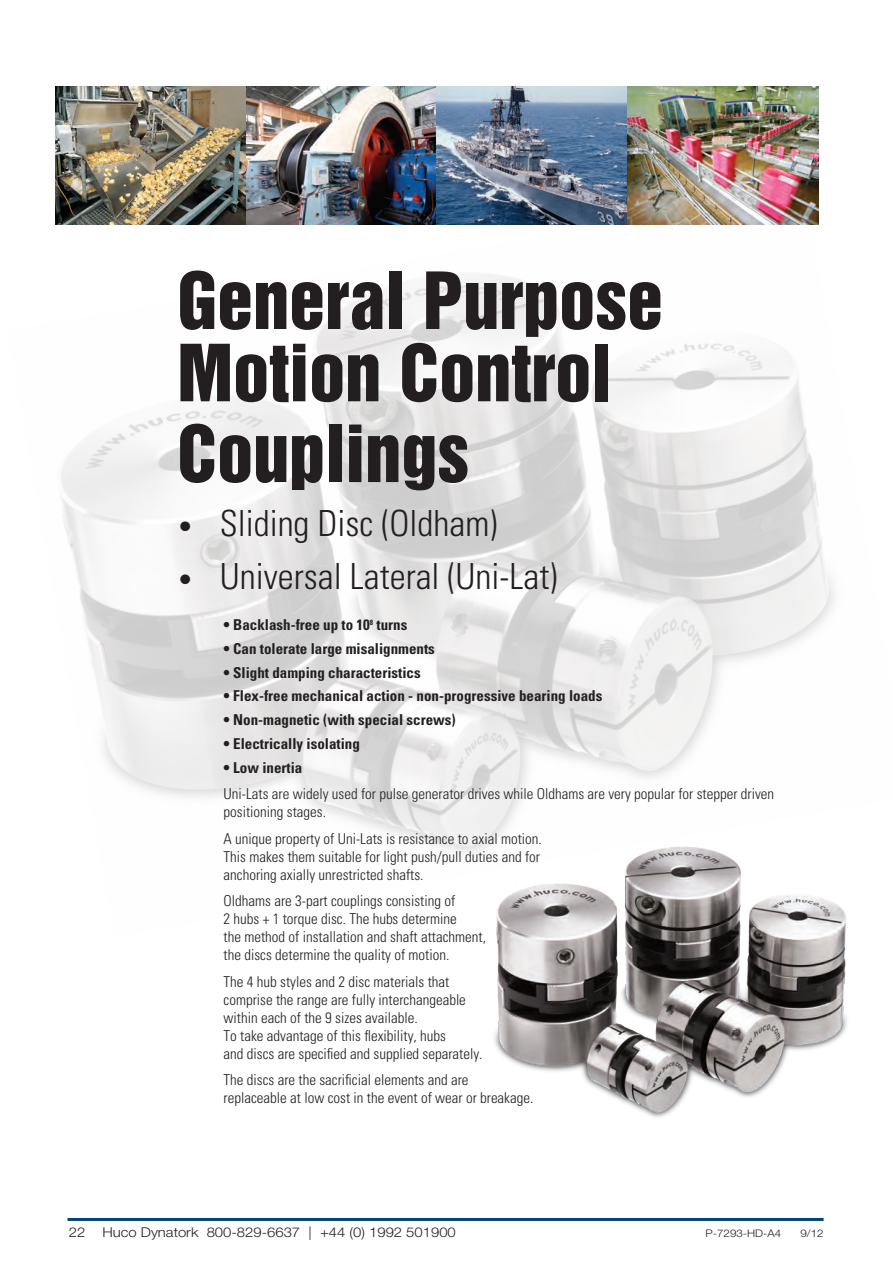
<style>
.page{position:relative;width:893px;height:1263px;background:#fff}
.page>*{position:absolute;margin:0;border:0;box-sizing:border-box;transform-origin:0 0}
.t1{font:72px/72.3px "Helvetica Inserat LT Std";color:#231f20}
.t2{font:300 condensed 36px "Univers LT Std";color:#231f20}
.t3{font:300 condensed 15px/18px "Univers LT Std";color:#231f20}
.t4{font:700 condensed 15px "Univers LT Std";color:#231f20}
.t5{font:300 13.5px "Helvetica Neue LT Std";color:#231f20;scale:1.1 1}
.t6{font:300 10.5px "Helvetica Neue LT Std";color:#231f20;scale:1.1 1}
.s1{font-size:27px}
</style>
<div class="page">
<hr style="left:68px;top:1218px;width:756px;height:3px;background:#00447b">
<img style="left:55px;top:190px;width:780px;height:664px">
<img style="left:485px;top:830px;width:362px;height:288px">
<img style="left:56px;top:86px;width:762px;height:138px">
<h1 class="t1" style="left:177px;top:266px;width:487px">General Purpose<br>Motion Control</h1>
<h1 class="t1" style="left:177px;top:419px;width:294px">Couplings</h1>
<h2 class="t2" style="left:177px;top:501px;width:322px"><span class="s1">•</span> Sliding Disc (Oldham)</h2>
<h2 class="t2" style="left:177px;top:555px;width:382px"><span class="s1">•</span> Universal Lateral (Uni-Lat)</h2>
<p class="t4" style="left:224px;top:615px;width:185px">• Backlash-free up to 10<sup>8</sup> turns</p>
<p class="t4" style="left:224px;top:639px;width:213px">• Can tolerate large misalignments</p>
<p class="t4" style="left:224px;top:663px;width:199px">• Slight damping characteristics</p>
<p class="t4" style="left:224px;top:687px;width:380px">• Flex-free mechanical action - non-progressive bearing loads</p>
<p class="t4" style="left:224px;top:711px;width:234px">• Non-magnetic (with special screws)</p>
<p class="t4" style="left:224px;top:734px;width:138px">• Electrically isolating</p>
<p class="t4" style="left:224px;top:758px;width:80px">• Low inertia</p>
<p class="t3" style="left:224px;top:785px;width:552px">Uni-Lats are widely used for pulse generator drives while Oldhams are very popular for stepper driven positioning stages.</p>
<p class="t3" style="left:224px;top:829px;width:320px;text-align:justify">A unique property of Uni-Lats is resistance to axial motion.<br>This makes them suitable for light push/pull duties and for anchoring axially unrestricted shafts.</p>
<p class="t3" style="left:224px;top:892px;width:264px">Oldhams are 3-part couplings consisting of<br>2 hubs + 1 torque disc. The hubs determine<br>the method of installation and shaft attachment, the discs determine the quality of motion.</p>
<p class="t3" style="left:224px;top:972px;width:260px">The 4 hub styles and 2 disc materials that comprise the range are fully interchangeable within each of the 9 sizes available.<br>To take advantage of this flexibility, hubs<br>and discs are specified and supplied separately.</p>
<p class="t3" style="left:224px;top:1071px;width:311px">The discs are the sacrificial elements and are replaceable at low cost in the event of wear or breakage.</p>
<p class="t5" style="left:69px;top:1224px;width:17px">22</p>
<p class="t5" style="left:102px;top:1224px;width:323px">Huco Dynatork 800-829-6637 | +44 (0) 1992 501900</p>
<p class="t6" style="left:685px;top:1226px;width:89px"><sup>.....</sup>P-7293-HD-A4</p>
<p class="t6" style="left:800px;top:1226px;width:23px">9/12</p>
</div>
